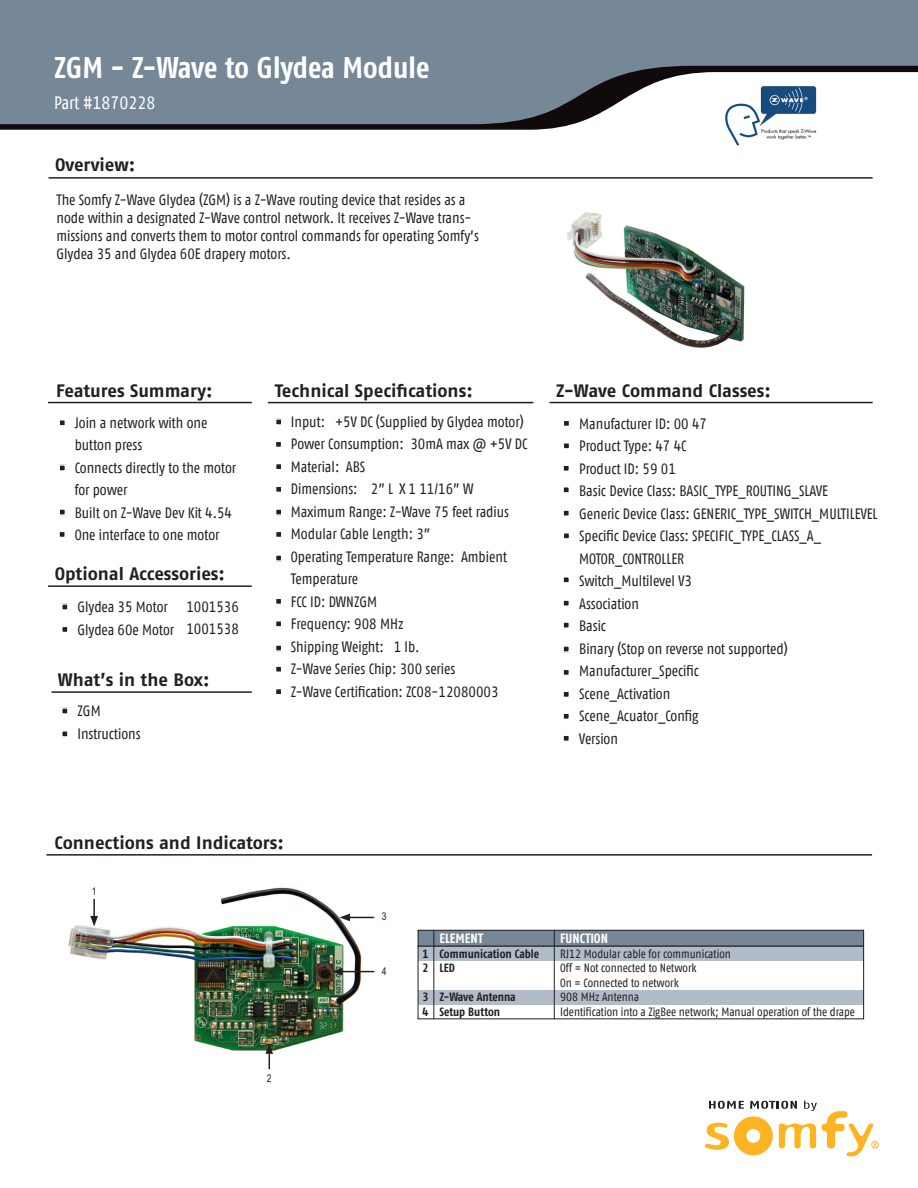
<style>
.page{position:relative;width:918px;height:1188px;background:#fff}
.page>*{position:absolute;margin:0;border:0;box-sizing:border-box;transform-origin:0 0}
.t1{font:30px "Fago Co Bold Tf";color:#fff}
.t2{font:700 18px "Fago No";color:#231f20}
.t3{font:18px "Fago Co Regular Tf";color:#fff}
.t4{font:15px/22.5px "Fago Co Regular Tf";color:#231f20}
.t5{font:13.5px "Fago Co Bold Tf";color:#fff}
.t6{font:12px "Fago Co Regular Tf";color:#231f20}
.t7{font:12px "Fago Co Bold Tf";color:#231f20}
.t8{font:10.5px "Arial Narrow";color:#231f20}
</style>
<div class="page">
<img style="left:68px;top:887px;width:296px;height:164px">
<div style="left:418px;top:946px;width:446px;height:15px;background:#b0bcc8"></div>
<div style="left:418px;top:990px;width:446px;height:14px;background:#b0bcc8"></div>
<div style="left:0;top:0;width:918px;height:66px;background:#768798"></div>
<svg style="left:0;top:66px;width:918px;height:64px;fill:#768798"></svg>
<hr style="left:49px;top:177px;width:824px;height:2px;background:#231f20">
<hr style="left:48px;top:402px;width:204px;height:1px;background:#231f20">
<hr style="left:268px;top:402px;width:265px;height:1px;background:#231f20">
<hr style="left:52px;top:691px;width:200px;height:2px;background:#231f20">
<hr style="left:48px;top:585px;width:204px;height:2px;background:#231f20">
<hr style="left:550px;top:402px;width:323px;height:1px;background:#231f20">
<hr style="left:46px;top:854px;width:826px;height:2px;background:#231f20">
<svg style="left:340px;top:914px;width:34px;height:7px"></svg>
<hr style="left:340px;top:971px;width:34px;height:1px;background:#231f20">
<svg style="left:332px;top:968px;width:11px;height:7px"></svg>
<svg style="left:265px;top:1043px;width:8px;height:26px"></svg>
<svg style="left:90px;top:899px;width:8px;height:27px"></svg>
<div style="left:58px;top:419px;width:8px;height:8px;border:2px solid #fff"></div>
<div style="left:275px;top:418px;width:7px;height:8px;border:2px solid #fff"></div>
<div style="left:58px;top:508px;width:8px;height:8px;border:2px solid #fff"></div>
<div style="left:58px;top:464px;width:8px;height:8px;border:2px solid #fff"></div>
<div style="left:275px;top:598px;width:7px;height:7px;border:2px solid #fff"></div>
<div style="left:275px;top:665px;width:7px;height:8px;border:2px solid #fff"></div>
<div style="left:59px;top:531px;width:6px;height:7px;background:#231f20"></div>
<div style="left:58px;top:531px;width:8px;height:7px;border:2px solid #fff"></div>
<div style="left:275px;top:463px;width:7px;height:7px;border:2px solid #fff"></div>
<div style="left:275px;top:486px;width:7px;height:7px;border:2px solid #fff"></div>
<div style="left:276px;top:531px;width:6px;height:7px;background:#231f20"></div>
<div style="left:275px;top:531px;width:7px;height:7px;border:2px solid #fff"></div>
<div style="left:275px;top:508px;width:7px;height:8px;border:2px solid #fff"></div>
<div style="left:275px;top:441px;width:7px;height:6px;background:#231f20"></div>
<div style="left:275px;top:441px;width:7px;height:7px;border:2px solid #fff"></div>
<div style="left:275px;top:620px;width:7px;height:8px;border:2px solid #fff"></div>
<div style="left:275px;top:688px;width:7px;height:7px;border:2px solid #fff"></div>
<div style="left:275px;top:554px;width:7px;height:8px;border:2px solid #fff"></div>
<div style="left:275px;top:644px;width:7px;height:8px;border:2px solid #fff"></div>
<div style="left:61px;top:707px;width:8px;height:8px;border:2px solid #fff"></div>
<div style="left:61px;top:730px;width:8px;height:8px;border:2px solid #fff"></div>
<div style="left:61px;top:603px;width:8px;height:8px;border:2px solid #fff"></div>
<div style="left:563px;top:420px;width:7px;height:6px;background:#231f20"></div>
<div style="left:563px;top:420px;width:7px;height:7px;border:2px solid #fff"></div>
<div style="left:62px;top:626px;width:6px;height:7px;background:#231f20"></div>
<div style="left:61px;top:626px;width:8px;height:7px;border:2px solid #fff"></div>
<div style="left:563px;top:443px;width:7px;height:6px;background:#231f20"></div>
<div style="left:563px;top:442px;width:7px;height:8px;border:2px solid #fff"></div>
<div style="left:563px;top:533px;width:7px;height:6px;background:#231f20"></div>
<div style="left:563px;top:532px;width:7px;height:8px;border:2px solid #fff"></div>
<div style="left:562px;top:464px;width:8px;height:8px;border:2px solid #fff"></div>
<div style="left:562px;top:621px;width:8px;height:8px;border:2px solid #fff"></div>
<div style="left:562px;top:691px;width:8px;height:7px;border:2px solid #fff"></div>
<div style="left:562px;top:734px;width:8px;height:8px;border:2px solid #fff"></div>
<div style="left:562px;top:486px;width:8px;height:8px;border:2px solid #fff"></div>
<div style="left:562px;top:576px;width:8px;height:8px;border:2px solid #fff"></div>
<div style="left:562px;top:645px;width:8px;height:8px;border:2px solid #fff"></div>
<div style="left:562px;top:509px;width:8px;height:8px;border:2px solid #fff"></div>
<div style="left:562px;top:599px;width:8px;height:8px;border:2px solid #fff"></div>
<div style="left:562px;top:669px;width:8px;height:7px;border:2px solid #fff"></div>
<div style="left:562px;top:712px;width:8px;height:8px;border:2px solid #fff"></div>
<div style="left:418px;top:946px;width:446px;height:73px;border:1px solid #231f20"></div>
<div style="left:418px;top:930px;width:446px;height:16px;background:#768798"></div>
<div style="left:418px;top:930px;width:446px;height:16px;border:1px solid #231f20"></div>
<hr style="left:554px;top:930px;width:1px;height:89px;background:#231f20">
<hr style="left:434px;top:930px;width:1px;height:89px;background:#231f20">
<svg style="left:705px;top:1101px;width:174px;height:55px"></svg>
<img style="left:725px;top:83px;width:98px;height:63px">
<img style="left:567px;top:212px;width:178px;height:136px">
<p class="t1" style="left:54px;top:50px;width:377px">ZGM - Z-Wave to Glydea Module</p>
<p class="t3" style="left:54px;top:92px;width:103px">Part #1870228</p>
<p class="t2" style="left:55px;top:155px;width:82px">Overview:</p>
<p class="t4" style="left:56px;top:190px;width:424px;line-height:18px">The Somfy Z-Wave Glydea (ZGM) is a Z-Wave routing device that resides as a node within a designated Z-Wave control network. It receives Z-Wave trans&shy;missions and converts them to motor control commands for operating Somfy’s Glydea 35 and Glydea 60E drapery motors.</p>
<p class="t2" style="left:56px;top:380px;width:158px">Features Summary:</p>
<p class="t4" style="left:75px;top:411px;width:134px">Join a network with one button press</p>
<p class="t4" style="left:75px;top:456px;width:163px">Connects directly to the motor for power</p>
<p class="t4" style="left:75px;top:501px;width:159px">Built on Z-Wave Dev Kit 4.54</p>
<p class="t4" style="left:75px;top:524px;width:146px">One interface to one motor</p>
<p class="t2" style="left:55px;top:563px;width:172px">Optional Accessories:</p>
<p class="t4" style="left:77px;top:596px;width:92px">Glydea 35 Motor</p>
<p class="t4" style="left:77px;top:618px;width:98px">Glydea 60e Motor</p>
<p class="t4" style="left:186px;top:595px;width:54px">1001536</p>
<p class="t4" style="left:186px;top:618px;width:54px">1001538</p>
<p class="t2" style="left:58px;top:669px;width:153px">What’s in the Box:</p>
<p class="t4" style="left:77px;top:700px;width:25px">ZGM</p>
<p class="t4" style="left:77px;top:722px;width:65px">Instructions</p>
<p class="t2" style="left:275px;top:380px;width:200px">Technical Specifications:</p>
<p class="t2" style="left:556px;top:380px;width:216px">Z-Wave Command Classes:</p>
<p class="t4" style="left:291px;top:410px;width:234px">Input: +5V DC (Supplied by Glydea motor)</p>
<p class="t4" style="left:291px;top:433px;width:238px">Power Consumption: 30mA max @ +5V DC</p>
<p class="t4" style="left:291px;top:455px;width:76px">Material: ABS</p>
<p class="t4" style="left:291px;top:478px;width:184px">Dimensions: 2” L X 1 11/16” W</p>
<p class="t4" style="left:291px;top:500px;width:220px">Maximum Range: Z-Wave 75 feet radius</p>
<p class="t4" style="left:291px;top:523px;width:141px">Modular Cable Length: 3”</p>
<p class="t4" style="left:291px;top:545px;width:218px">Operating Temperature Range: Ambient<br>Temperature</p>
<p class="t4" style="left:291px;top:590px;width:88px">FCC ID: DWNZGM</p>
<p class="t4" style="left:291px;top:613px;width:114px">Frequency: 908 MHz</p>
<p class="t4" style="left:291px;top:635px;width:130px">Shipping Weight: 1 lb.</p>
<p class="t4" style="left:291px;top:658px;width:166px">Z-Wave Series Chip: 300 series</p>
<p class="t4" style="left:291px;top:680px;width:209px">Z-Wave Certification: ZC08-12080003</p>
<p class="t4" style="left:579px;top:412px;width:129px">Manufacturer ID: 00 47</p>
<p class="t4" style="left:579px;top:434px;width:109px">Product Type: 47 4C</p>
<p class="t4" style="left:579px;top:457px;width:98px">Product ID: 59 01</p>
<p class="t4" style="left:579px;top:479px;width:250px">Basic Device Class: BASIC_TYPE_ROUTING_SLAVE</p>
<p class="t4" style="left:579px;top:502px;width:300px">Generic Device Class: GENERIC_TYPE_SWITCH_MULTILEVEL</p>
<p class="t4" style="left:579px;top:524px;width:243px">Specific Device Class: SPECIFIC_TYPE_CLASS_A_<br>MOTOR_CONTROLLER</p>
<p class="t4" style="left:579px;top:569px;width:114px">Switch_Multilevel V3</p>
<p class="t4" style="left:579px;top:592px;width:61px">Association</p>
<p class="t4" style="left:579px;top:614px;width:28px">Basic</p>
<p class="t4" style="left:579px;top:637px;width:210px">Binary (Stop on reverse not supported)</p>
<p class="t4" style="left:579px;top:659px;width:121px">Manufacturer_Specific</p>
<p class="t4" style="left:579px;top:682px;width:93px">Scene_Activation</p>
<p class="t4" style="left:579px;top:704px;width:121px">Scene_Acuator_Config</p>
<p class="t4" style="left:579px;top:727px;width:40px">Version</p>
<p class="t2" style="left:55px;top:833px;width:231px">Connections and Indicators:</p>
<p class="t8" style="left:92px;top:883px;width:6px">1</p>
<p class="t8" style="left:267px;top:1070px;width:6px">2</p>
<p class="t8" style="left:382px;top:909px;width:6px">3</p>
<p class="t8" style="left:382px;top:964px;width:6px">4</p>
<p class="t7" style="left:422px;top:947px;width:7px">1</p>
<p class="t7" style="left:422px;top:961px;width:7px">2</p>
<p class="t7" style="left:422px;top:990px;width:7px">3</p>
<p class="t7" style="left:422px;top:1004px;width:7px">4</p>
<p class="t5" style="left:440px;top:930px;width:45px">ELEMENT</p>
<p class="t5" style="left:560px;top:930px;width:49px">FUNCTION</p>
<p class="t7" style="left:440px;top:947px;width:101px">Communication Cable</p>
<p class="t7" style="left:440px;top:961px;width:17px">LED</p>
<p class="t7" style="left:440px;top:990px;width:78px">Z-Wave Antenna</p>
<p class="t7" style="left:440px;top:1004px;width:62px">Setup Button</p>
<p class="t6" style="left:560px;top:947px;width:172px">RJ12 Modular cable for communication</p>
<p class="t6" style="left:560px;top:961px;width:138px">Off = Not connected to Network</p>
<p class="t6" style="left:560px;top:976px;width:120px">On = Connected to network</p>
<p class="t6" style="left:560px;top:990px;width:80px">908 MHz Antenna</p>
<p class="t6" style="left:560px;top:1005px;width:296px">Identification into a ZigBee network; Manual operation of the drape</p>
</div>
